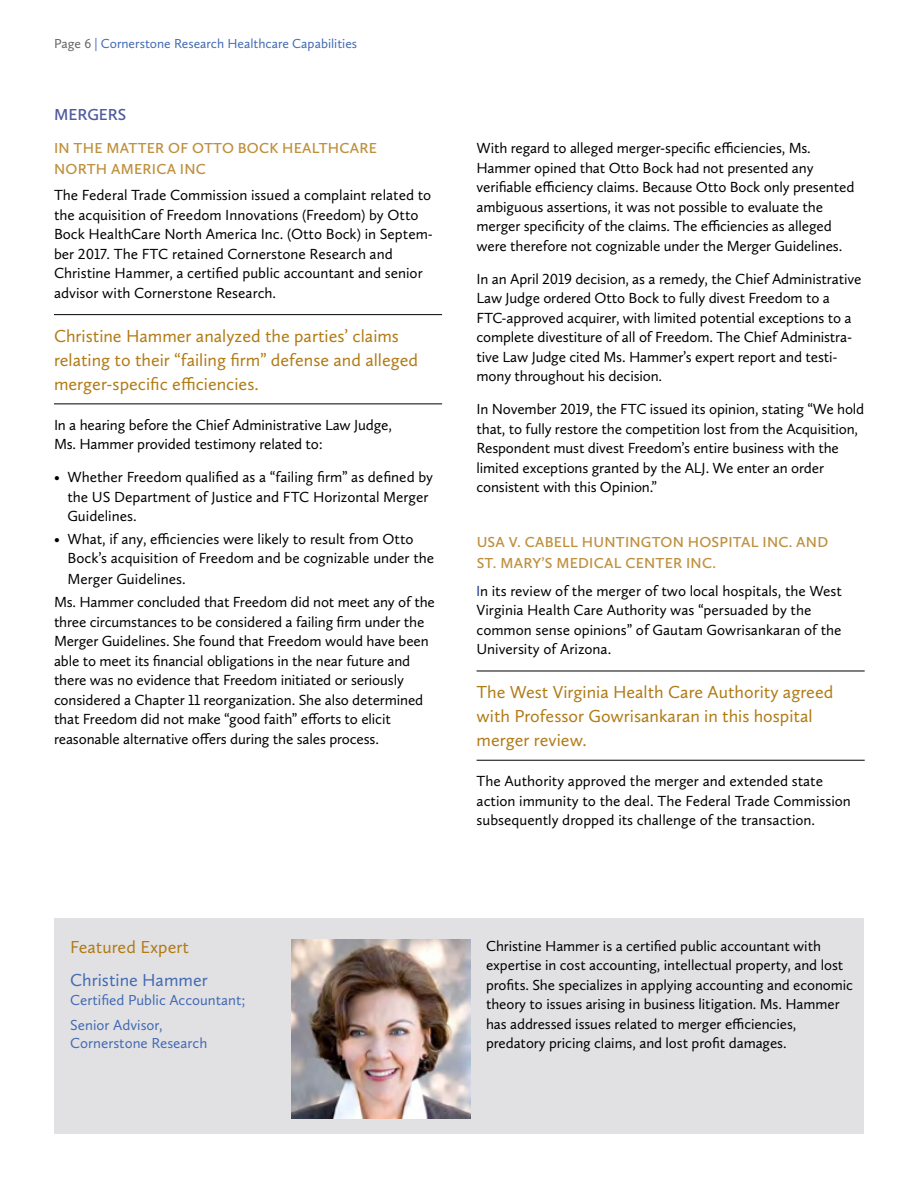
<style>
.page{position:relative;width:918px;height:1188px;background:#fff}
.page>*{position:absolute;margin:0;border:0;box-sizing:border-box;transform-origin:0 0}
.t1{font:18px/24px "Calluna Sans";color:#b17b15}
.t2{font:18px "Calluna Sans";color:#436ab3}
.t3{font:600 16.5px "Calluna Sans";color:#4f5b9e}
.t4{font:15.15px/19.5px "Calluna Sans";letter-spacing:-.01em;color:#000}
.t5{font:15px/19.5px "Calluna Sans";letter-spacing:-.005em;color:#000}
.t6{font:600 15px/21px "Calluna Sans";letter-spacing:.015em;color:#bf903e}
.t7{font:15px/24.8px "Calluna Sans";color:#436ab3}
.t8{font:13.5px "Calluna Sans";color:#436ab3}
.s1{color:#636466}
.s2{font-family:"Myriad Pro";font-size:15px;color:#25408f}
</style>
<div class="page">
<div style="left:54px;top:918px;width:810px;height:216px;background:#e1e1e4"></div>
<img style="left:292px;top:940px;width:179px;height:179px">
<hr style="left:54px;top:314px;width:388px;height:1px;background:#000">
<hr style="left:54px;top:404px;width:388px;height:1px;background:#000">
<hr style="left:477px;top:671px;width:388px;height:1px;background:#000">
<hr style="left:477px;top:760px;width:388px;height:1px;background:#000">
<p class="t8" style="left:54px;top:35px;width:305px"><span class="s1">Page 6</span> | Cornerstone Research Healthcare Capabilities</p>
<p class="t3" style="left:54px;top:105px;width:74px">MERGERS</p>
<p class="t6" style="left:54px;top:137px;width:324px">IN THE MATTER OF OTTO BOCK HEALTHCARE<br>NORTH AMERICA INC</p>
<p class="t4" style="left:54px;top:185px;width:381px">The Federal Trade Commission issued a complaint related to the acquisition of Freedom Innovations (Freedom) by Otto Bock HealthCare North America Inc. (Otto Bock) in Septem&shy;ber 2017. The FTC retained Cornerstone Research and Christine Hammer, a certified public accountant and senior advisor with Cornerstone Research.</p>
<p class="t1" style="left:54px;top:324px;width:366px">Christine Hammer analyzed the parties’ claims relating to their “failing firm” defense and alleged merger-specific efficiencies.</p>
<p class="t4" style="left:54px;top:415px;width:339px">In a hearing before the Chief Administrative Law Judge,<br>Ms. Hammer provided testimony related to:</p>
<p class="t4" style="left:68px;top:467px;width:367px;text-indent:-14px">• Whether Freedom qualified as a “failing firm” as defined by the US Department of Justice and FTC Horizontal Merger<br>Guidelines.</p>
<p class="t4" style="left:68px;top:529px;width:368px;text-indent:-14px">• What, if any, efficiencies were likely to result from Otto<br>Bock’s acquisition of Freedom and be cognizable under the</p>
<p class="t4" style="left:54px;top:568px;width:382px;line-height:22.8px;text-indent:14px">Merger Guidelines.<br>Ms. Hammer concluded that Freedom did not meet any of the</p>
<p class="t4" style="left:54px;top:612px;width:376px">three circumstances to be considered a failing firm under the Merger Guidelines. She found that Freedom would have been able to meet its financial obligations in the near future and there was no evidence that Freedom initiated or seriously considered a Chapter 11 reorganization. She also determined that Freedom did not make “good faith” efforts to elicit reasonable alternative offers during the sales process.</p>
<p class="t4" style="left:477px;top:138px;width:379px">With regard to alleged merger-specific efficiencies, Ms.<br>Hammer opined that Otto Bock had not presented any verifiable efficiency claims. Because Otto Bock only presented ambiguous assertions, it was not possible to evaluate the merger specificity of the claims. The efficiencies as alleged were therefore not cognizable under the Merger Guidelines.</p>
<p class="t4" style="left:477px;top:269px;width:386px">In an April 2019 decision, as a remedy, the Chief Administrative Law Judge ordered Otto Bock to fully divest Freedom to a FTC-approved acquirer, with limited potential exceptions to a complete divestiture of all of Freedom. The Chief Administra&shy;tive Law Judge cited Ms. Hammer’s expert report and testi&shy;mony throughout his decision.</p>
<p class="t4" style="left:477px;top:399px;width:389px">In November 2019, the FTC issued its opinion, stating “We hold that, to fully restore the competition lost from the Acquisition, Respondent must divest Freedom’s entire business with the limited exceptions granted by the ALJ. We enter an order consistent with this Opinion.”</p>
<p class="t6" style="left:477px;top:531px;width:353px">USA V. CABELL HUNTINGTON HOSPITAL INC. AND<br>ST. MARY’S MEDICAL CENTER INC.</p>
<p class="t4" style="left:477px;top:581px;width:367px"><span class="s2">I</span>n its review of the merger of two local hospitals, the West Virginia Health Care Authority was “persuaded by the common sense opinions” of Gautam Gowrisankaran of the University of Arizona.</p>
<p class="t1" style="left:477px;top:680px;width:358px">The West Virginia Health Care Authority agreed with Professor Gowrisankaran in this hospital merger review.</p>
<p class="t4" style="left:477px;top:771px;width:376px">The Authority approved the merger and extended state action immunity to the deal. The Federal Trade Commission subsequently dropped its challenge of the transaction.</p>
<p class="t1" style="left:70px;top:935px;width:120px">Featured Expert</p>
<p class="t7" style="left:70px;top:987px;width:177px">Certified Public Accountant;<br>Senior Advisor,</p>
<p class="t7" style="left:70px;top:1030px;width:139px">Cornerstone Research</p>
<p class="t2" style="left:70px;top:969px;width:139px">Christine Hammer</p>
<p class="t5" style="left:486px;top:936px;width:369px">Christine Hammer is a certified public accountant with expertise in cost accounting, intellectual property, and lost profits. She specializes in applying accounting and economic theory to issues arising in business litigation. Ms. Hammer has addressed issues related to merger efficiencies, predatory pricing claims, and lost profit damages.</p>
</div>
